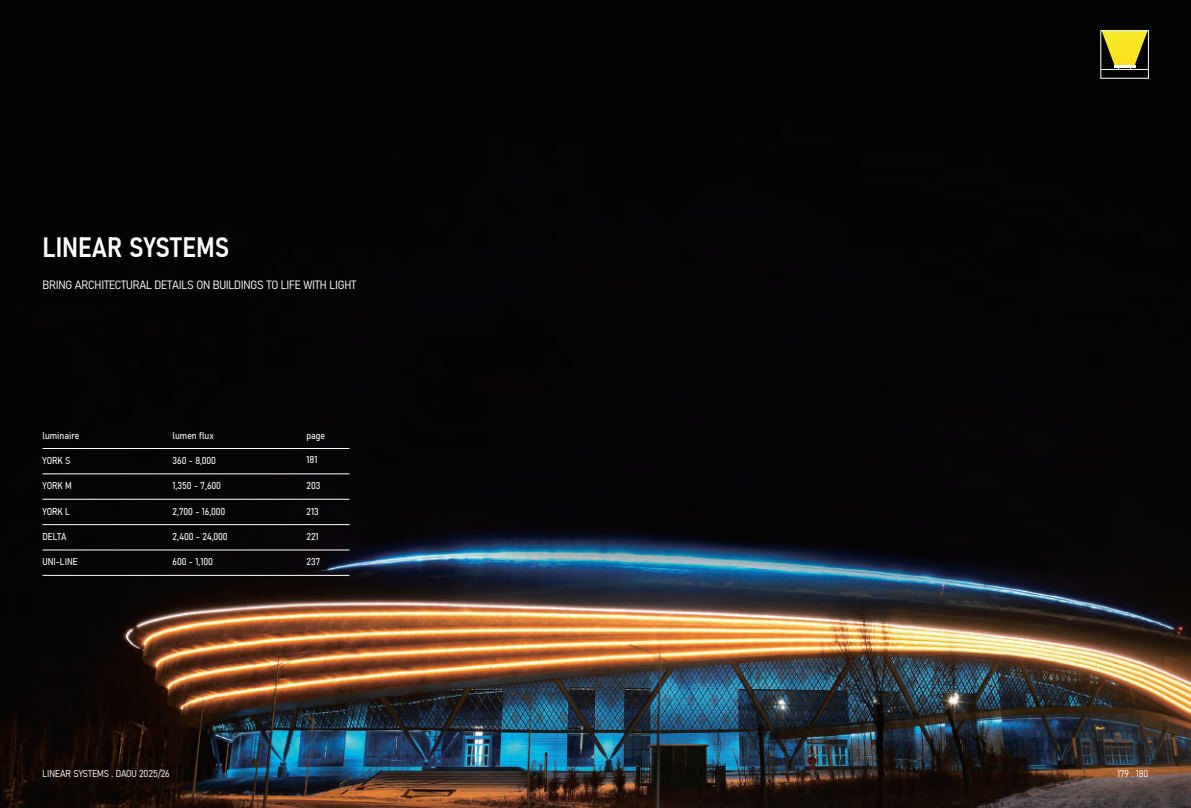
<style>
.page{position:relative;width:1191px;height:808px;background:#fff}
.page>*{position:absolute;margin:0;border:0;box-sizing:border-box;transform-origin:0 0}
.t1{font:28px "Bahnschrift";color:#fff}
.t2{font:12px "Bahnschrift";letter-spacing:-.02em;color:#fff;scale:1.05 1}
.t3{font:10px "Bahnschrift";color:#fff}
</style>
<div class="page">
<img style="left:0;top:0;width:1191px;height:808px">
<hr style="left:42px;top:448px;width:307px;height:1px;background:#fff">
<hr style="left:42px;top:474px;width:307px;height:1px;background:#fff">
<hr style="left:42px;top:499px;width:307px;height:1px;background:#fff">
<hr style="left:42px;top:524px;width:307px;height:1px;background:#fff">
<hr style="left:42px;top:550px;width:307px;height:1px;background:#fff">
<hr style="left:42px;top:575px;width:307px;height:1px;background:#fff">
<hr style="left:1100px;top:69px;width:48px;height:1px;background:#fff">
<svg style="left:1102px;top:32px;width:44px;height:37px;background:#aea11e"></svg>
<hr style="left:1114px;top:65px;width:21px;height:2px;background:#fff">
<h1 class="t1" style="left:43px;top:225px;width:188px">LINEAR SYSTEMS</h1>
<p class="t2" style="left:43px;top:276px;width:300px">BRING ARCHITECTURAL DETAILS ON BUILDINGS TO LIFE WITH LIGHT</p>
<p class="t3" style="left:42px;top:428px;width:39px">luminaire</p>
<p class="t3" style="left:172px;top:428px;width:43px">lumen flux</p>
<p class="t3" style="left:306px;top:428px;width:20px">page</p>
<p class="t3" style="left:42px;top:453px;width:29px">YORK S</p>
<p class="t3" style="left:172px;top:453px;width:45px">360 - 8,000</p>
<p class="t3" style="left:306px;top:452px;width:12px">181</p>
<p class="t3" style="left:42px;top:478px;width:31px">YORK M</p>
<p class="t3" style="left:172px;top:478px;width:50px">1,350 - 7,600</p>
<p class="t3" style="left:306px;top:478px;width:15px">203</p>
<p class="t3" style="left:42px;top:504px;width:29px">YORK L</p>
<p class="t3" style="left:172px;top:504px;width:54px">2,700 - 16,000</p>
<p class="t3" style="left:306px;top:504px;width:14px">213</p>
<p class="t3" style="left:42px;top:529px;width:25px">DELTA</p>
<p class="t3" style="left:172px;top:529px;width:56px">2,400 - 24,000</p>
<p class="t3" style="left:306px;top:529px;width:14px">221</p>
<p class="t3" style="left:42px;top:554px;width:37px">UNI-LINE</p>
<p class="t3" style="left:172px;top:554px;width:42px">600 - 1,100</p>
<p class="t3" style="left:306px;top:554px;width:15px">237</p>
<p class="t3" style="left:42px;top:766px;width:129px">LINEAR SYSTEMS . DAOU 2025/26</p>
<p class="t3" style="left:1117px;top:766px;width:33px">179 . 180</p>
</div>
